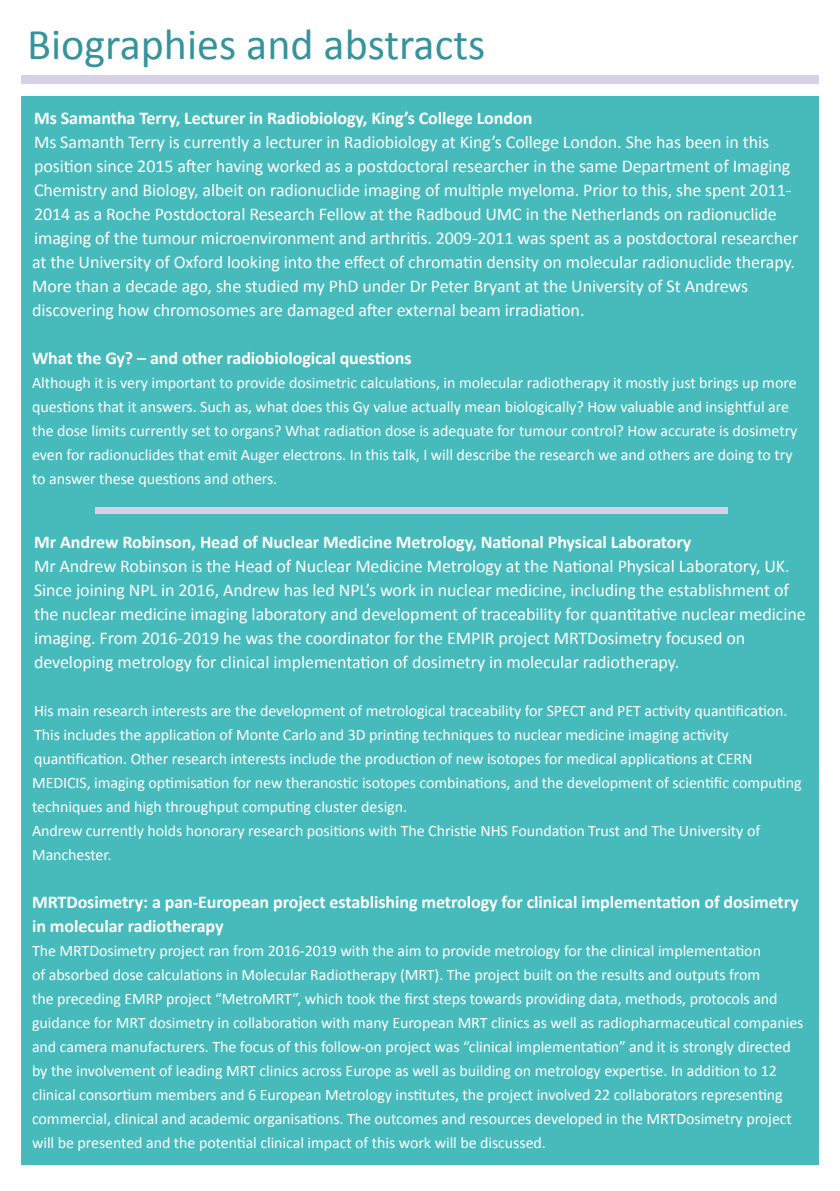
<style>
.page{position:relative;width:840px;height:1191px;background:#fff}
.page>*{position:absolute;margin:0;border:0;box-sizing:border-box;transform-origin:0 0}
.t1{font:44px "Calibri";color:#37939b}
.t2{font:18px/24px "Calibri";letter-spacing:-.005em;color:#fff}
.t3{font:700 18px/24px "Calibri";letter-spacing:-.005em;color:#fff}
.t4{font:16px/24px "Calibri";letter-spacing:-.005em;color:#fff}
</style>
<div class="page">
<div style="left:21px;top:96px;width:797px;height:1068px;background:#47babc"></div>
<div style="left:21px;top:75px;width:797px;height:9px;background:#d8d1e6"></div>
<div style="left:95px;top:507px;width:632px;height:6px;background:#d8d1e6"></div>
<p class="t1" style="left:27px;top:17px;width:459px">Biographies and abstracts</p>
<p class="t3" style="left:34px;top:106px;width:499px">Ms Samantha Terry, Lecturer in Radiobiology, King’s College London</p>
<p class="t2" style="left:32px;top:130px;width:767px">Ms Samanth Terry is currently a lecturer in Radiobiology at King’s College London. She has been in this position since 2015 after having worked as a postdoctoral researcher in the same Department of Imaging Chemistry and Biology, albeit on radionuclide imaging of multiple myeloma. Prior to this, she spent 2011- 2014 as a Roche Postdoctoral Research Fellow at the Radboud UMC in the Netherlands on radionuclide imaging of the tumour microenvironment and arthritis. 2009-2011 was spent as a postdoctoral researcher at the University of Oxford looking into the effect of chromatin density on molecular radionuclide therapy.<br>More than a decade ago, she studied my PhD under Dr Peter Bryant at the University of St Andrews discovering how chromosomes are damaged after external beam irradiation.</p>
<p class="t3" style="left:32px;top:346px;width:381px">What the Gy? – and other radiobiological questions</p>
<p class="t4" style="left:32px;top:371px;width:766px">Although it is very important to provide dosimetric calculations, in molecular radiotherapy it mostly just brings up more questions that it answers. Such as, what does this Gy value actually mean biologically? How valuable and insightful are the dose limits currently set to organs? What radiation dose is adequate for tumour control? How accurate is dosimetry even for radionuclides that emit Auger electrons. In this talk, I will describe the research we and others are doing to try to answer these questions and others.</p>
<p class="t3" style="left:34px;top:530px;width:658px">Mr Andrew Robinson, Head of Nuclear Medicine Metrology, National Physical Laboratory</p>
<p class="t2" style="left:34px;top:554px;width:772px">Mr Andrew Robinson is the Head of Nuclear Medicine Metrology at the National Physical Laboratory, UK.<br>Since joining NPL in 2016, Andrew has led NPL’s work in nuclear medicine, including the establishment of the nuclear medicine imaging laboratory and development of traceability for quantitative nuclear medicine imaging. From 2016-2019 he was the coordinator for the EMPIR project MRTDosimetry focused on developing metrology for clinical implementation of dosimetry in molecular radiotherapy.</p>
<p class="t4" style="left:32px;top:699px;width:770px">His main research interests are the development of metrological traceability for SPECT and PET activity quantification.<br>This includes the application of Monte Carlo and 3D printing techniques to nuclear medicine imaging activity quantification. Other research interests include the production of new isotopes for medical applications at CERN MEDICIS, imaging optimisation for new theranostic isotopes combinations, and the development of scientific computing techniques and high throughput computing cluster design.</p>
<p class="t4" style="left:32px;top:819px;width:729px">Andrew currently holds honorary research positions with The Christie NHS Foundation Trust and The University of<br>Manchester.</p>
<p class="t3" style="left:32px;top:890px;width:767px">MRTDosimetry: a pan-European project establishing metrology for clinical implementation of dosimetry in molecular radiotherapy</p>
<p class="t4" style="left:32px;top:939px;width:772px">The MRTDosimetry project ran from 2016-2019 with the aim to provide metrology for the clinical implementation<br>of absorbed dose calculations in Molecular Radiotherapy (MRT). The project built on the results and outputs from<br>the preceding EMRP project “MetroMRT”, which took the first steps towards providing data, methods, protocols and guidance for MRT dosimetry in collaboration with many European MRT clinics as well as radiopharmaceutical companies and camera manufacturers. The focus of this follow-on project was “clinical implementation” and it is strongly directed by the involvement of leading MRT clinics across Europe as well as building on metrology expertise. In addition to 12 clinical consortium members and 6 European Metrology institutes, the project involved 22 collaborators representing commercial, clinical and academic organisations. The outcomes and resources developed in the MRTDosimetry project will be presented and the potential clinical impact of this work will be discussed.</p>
</div>
